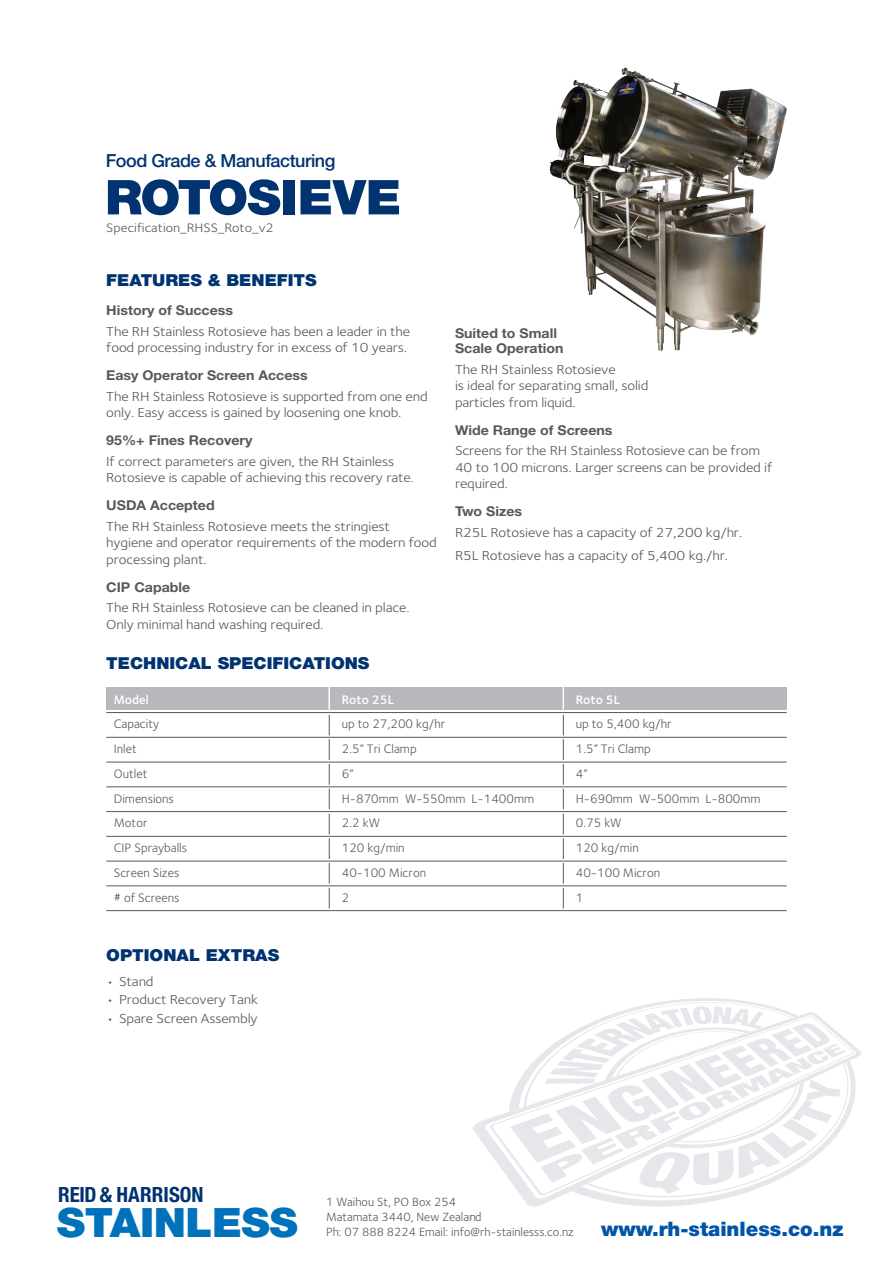
<style>
.page{position:relative;width:893px;height:1263px;background:#fff}
.page>*{position:absolute;margin:0;border:0;box-sizing:border-box;transform-origin:0 0}
.t1{font:900 48px "Helvetica Neue";letter-spacing:-.01em;color:#013371;scale:1.05 1}
.t2{font:900 40.5px "Helvetica Neue";letter-spacing:-.01em;color:#0072bc;scale:1.05 1}
.t3{font:700 condensed 21px "Helvetica Neue";color:#013371}
.t4{font:900 19.95px "Helvetica Neue";color:#0154a6}
.t5{font:500 18px "Helvetica Neue";letter-spacing:-.025em;color:#013371}
.t6{font:900 16.5px "Helvetica Neue";color:#013371;scale:1.05 1}
.t7{font:13.5px/16.5px "Foundry Sterling";letter-spacing:-.01em;color:#57585a;scale:1.1 1}
.t8{font:700 13.5px/15px "Helvetica Neue";color:#57585a;scale:1.05 1}
.t9{font:12.75px "Foundry Sterling";color:#57585a}
.t10{font:12.75px "Foundry Sterling";color:#57585a;scale:1.1 1}
.t11{font:600 12.75px "Foundry Sterling";color:#fff}
.t12{font:12.3px/15px "Foundry Sterling";color:#57585a}
</style>
<div class="page">
<div style="left:106px;top:687px;width:681px;height:23px;background:#b8b9bc"></div>
<hr style="left:106px;top:712px;width:681px;height:1px;background:#57585a">
<hr style="left:106px;top:737px;width:681px;height:1px;background:#57585a">
<hr style="left:106px;top:762px;width:681px;height:1px;background:#57585a">
<hr style="left:106px;top:786px;width:681px;height:1px;background:#57585a">
<hr style="left:106px;top:811px;width:681px;height:1px;background:#57585a">
<hr style="left:106px;top:836px;width:681px;height:1px;background:#57585a">
<hr style="left:106px;top:861px;width:681px;height:1px;background:#57585a">
<hr style="left:106px;top:885px;width:681px;height:1px;background:#57585a">
<hr style="left:106px;top:910px;width:681px;height:1px;background:#57585a">
<hr style="left:328px;top:683px;width:2px;height:27px;background:#fff">
<svg style="left:329px;top:715px;width:1px;height:193px"></svg>
<svg style="left:563px;top:687px;width:1px;height:221px"></svg>
<img style="left:549px;top:67px;width:238px;height:284px">
<svg style="left:489px;top:1112px;width:20px;height:67px"></svg>
<svg style="left:509px;top:998px;width:352px;height:209px"></svg>
<h3 class="t5" style="left:106px;top:150px;width:231px">Food Grade &amp; Manufacturing</h3>
<h1 class="t1" style="left:105px;top:169px;width:284px">ROTOSIEVE</h1>
<p class="t10" style="left:106px;top:221px;width:154px">Specification_RHSS_Roto_v2</p>
<p class="t6" style="left:106px;top:270px;width:202px">FEATURES &amp; BENEFITS</p>
<p class="t8" style="left:106px;top:302px;width:122px">History of Success</p>
<p class="t7" style="left:106px;top:323px;width:278px">The RH Stainless Rotosieve has been a leader in the food processing industry for in excess of 10 years.</p>
<p class="t8" style="left:106px;top:367px;width:193px">Easy Operator Screen Access</p>
<p class="t7" style="left:106px;top:388px;width:294px">The RH Stainless Rotosieve is supported from one end only. Easy access is gained by loosening one knob.</p>
<p class="t8" style="left:106px;top:432px;width:141px">95%+ Fines Recovery</p>
<p class="t7" style="left:106px;top:453px;width:281px">If correct parameters are given, the RH Stainless<br>Rotosieve is capable of achieving this recovery rate.</p>
<p class="t8" style="left:106px;top:497px;width:105px">USDA Accepted</p>
<p class="t7" style="left:106px;top:518px;width:302px">The RH Stainless Rotosieve meets the stringiest hygiene and operator requirements of the modern food processing plant.</p>
<p class="t8" style="left:106px;top:579px;width:81px">CIP Capable</p>
<p class="t7" style="left:106px;top:599px;width:277px">The RH Stainless Rotosieve can be cleaned in place.<br>Only minimal hand washing required.</p>
<p class="t8" style="left:455px;top:325px;width:105px">Suited to Small<br>Scale Operation</p>
<p class="t7" style="left:455px;top:361px;width:177px">The RH Stainless Rotosieve<br>is ideal for separating small, solid particles from liquid.</p>
<p class="t8" style="left:455px;top:422px;width:151px">Wide Range of Screens</p>
<p class="t7" style="left:455px;top:442px;width:290px">Screens for the RH Stainless Rotosieve can be from<br>40 to 100 microns. Larger screens can be provided if required.</p>
<p class="t8" style="left:455px;top:503px;width:65px">Two Sizes</p>
<p class="t7" style="left:455px;top:521px;width:263px;line-height:23px">R25L Rotosieve has a capacity of 27,200 kg/hr.<br>R5L Rotosieve has a capacity of 5,400 kg./hr.</p>
<p class="t6" style="left:106px;top:653px;width:252px">TECHNICAL SPECIFICATIONS</p>
<p class="t11" style="left:114px;top:692px;width:37px">Model</p>
<p class="t11" style="left:342px;top:692px;width:54px">Roto 25L</p>
<p class="t11" style="left:576px;top:692px;width:46px">Roto 5L</p>
<p class="t9" style="left:114px;top:717px;width:47px">Capacity</p>
<p class="t9" style="left:342px;top:717px;width:105px">up to 27,200 kg/hr</p>
<p class="t9" style="left:576px;top:717px;width:97px">up to 5,400 kg/hr</p>
<p class="t9" style="left:114px;top:741px;width:24px">Inlet</p>
<p class="t9" style="left:342px;top:741px;width:76px">2.5” Tri Clamp</p>
<p class="t9" style="left:576px;top:741px;width:76px">1.5” Tri Clamp</p>
<p class="t9" style="left:114px;top:766px;width:35px">Outlet</p>
<p class="t9" style="left:342px;top:766px;width:13px">6”</p>
<p class="t9" style="left:576px;top:766px;width:13px">4”</p>
<p class="t9" style="left:114px;top:791px;width:62px">Dimensions</p>
<p class="t9" style="left:342px;top:791px;width:194px">H-870mm W-550mm L-1400mm</p>
<p class="t9" style="left:576px;top:791px;width:186px">H-690mm W-500mm L-800mm</p>
<p class="t9" style="left:114px;top:816px;width:35px">Motor</p>
<p class="t9" style="left:342px;top:816px;width:40px">2.2 kW</p>
<p class="t9" style="left:576px;top:816px;width:47px">0.75 kW</p>
<p class="t9" style="left:114px;top:841px;width:75px">CIP Sprayballs</p>
<p class="t9" style="left:342px;top:841px;width:64px">120 kg/min</p>
<p class="t9" style="left:576px;top:841px;width:64px">120 kg/min</p>
<p class="t9" style="left:114px;top:865px;width:67px">Screen Sizes</p>
<p class="t9" style="left:342px;top:865px;width:86px">40-100 Micron</p>
<p class="t9" style="left:576px;top:865px;width:86px">40-100 Micron</p>
<p class="t9" style="left:114px;top:890px;width:67px"># of Screens</p>
<p class="t9" style="left:342px;top:890px;width:9px">2</p>
<p class="t9" style="left:576px;top:890px;width:9px">1</p>
<p class="t6" style="left:106px;top:945px;width:166px">OPTIONAL EXTRAS</p>
<p class="t7" style="left:106px;top:973px;width:45px">• Stand</p>
<p class="t7" style="left:106px;top:991px;width:140px">• Product Recovery Tank</p>
<p class="t7" style="left:106px;top:1010px;width:139px">• Spare Screen Assembly</p>
<h3 class="t3" style="left:58px;top:1182px;width:147px">REID &amp; HARRISON</h3>
<h2 class="t2" style="left:57px;top:1198px;width:231px">STAINLESS</h2>
<p class="t12" style="left:326px;top:1194px;width:249px">1 Waihou St, PO Box 254<br>Matamata 3440, New Zealand<br>Ph: 07 888 8224 Email: info@rh-stainlesss.co.nz</p>
<h3 class="t4" style="left:601px;top:1217px;width:244px">www.rh-stainless.co.nz</h3>
</div>
